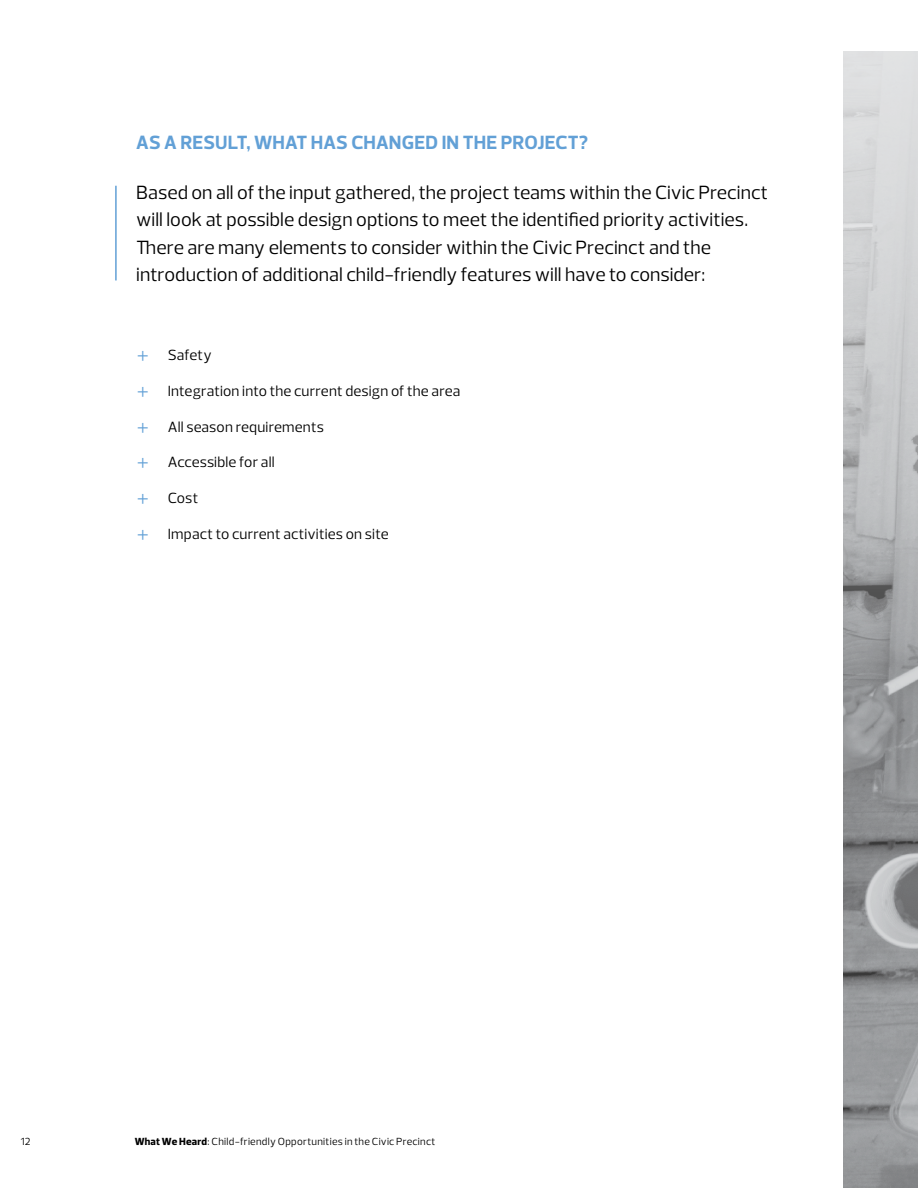
<style>
.page{position:relative;width:918px;height:1188px;background:#fff}
.page>*{position:absolute;margin:0;border:0;box-sizing:border-box;transform-origin:0 0}
.PE_Body_Large_Docs{font:19.5px/27px "Prelo";color:#000}
.PE_Heading_Doc{font:700 19.5px "Prelo";letter-spacing:.005em;color:#62a0d6}
.PE_Body_Doc{font:15px "Prelo";letter-spacing:.01em;color:#000}
.t1{font:10.5px "Prelo";letter-spacing:.025em;color:#000}
.s1{font-weight:300;font-size:27px;color:#62a0d6}
.s2{font-weight:800}
</style>
<div class="page">
<img style="left:843px;top:51px;width:75px;height:1137px">
<hr style="left:115px;top:186px;width:2px;height:94px;background:#62a0d6">
<p class="PE_Heading_Doc" style="left:136px;top:131px;width:454px">AS A RESULT, WHAT HAS CHANGED IN THE PROJECT?</p>
<p class="PE_Body_Large_Docs" style="left:136px;top:180px;width:634px">Based on all of the input gathered, the project teams within the Civic Precinct will look at possible design options to meet the identified priority activities.<br>There are many elements to consider within the Civic Precinct and the introduction of additional child-friendly features will have to consider:</p>
<p class="PE_Body_Doc" style="left:136px;top:346px;width:77px"><span class="s1">+</span> Safety</p>
<p class="PE_Body_Doc" style="left:136px;top:382px;width:326px"><span class="s1">+</span> Integration into the current design of the area</p>
<p class="PE_Body_Doc" style="left:136px;top:417px;width:189px"><span class="s1">+</span> All season requirements</p>
<p class="PE_Body_Doc" style="left:136px;top:453px;width:140px"><span class="s1">+</span> Accessible for all</p>
<p class="PE_Body_Doc" style="left:136px;top:489px;width:64px"><span class="s1">+</span> Cost</p>
<p class="PE_Body_Doc" style="left:136px;top:525px;width:254px"><span class="s1">+</span> Impact to current activities on site</p>
<p class="t1" style="left:21px;top:1135px;width:11px">12</p>
<p class="t1" style="left:135px;top:1135px;width:302px"><span class="s2">What We Heard</span>: Child-friendly Opportunities in the Civic Precinct</p>
</div>
